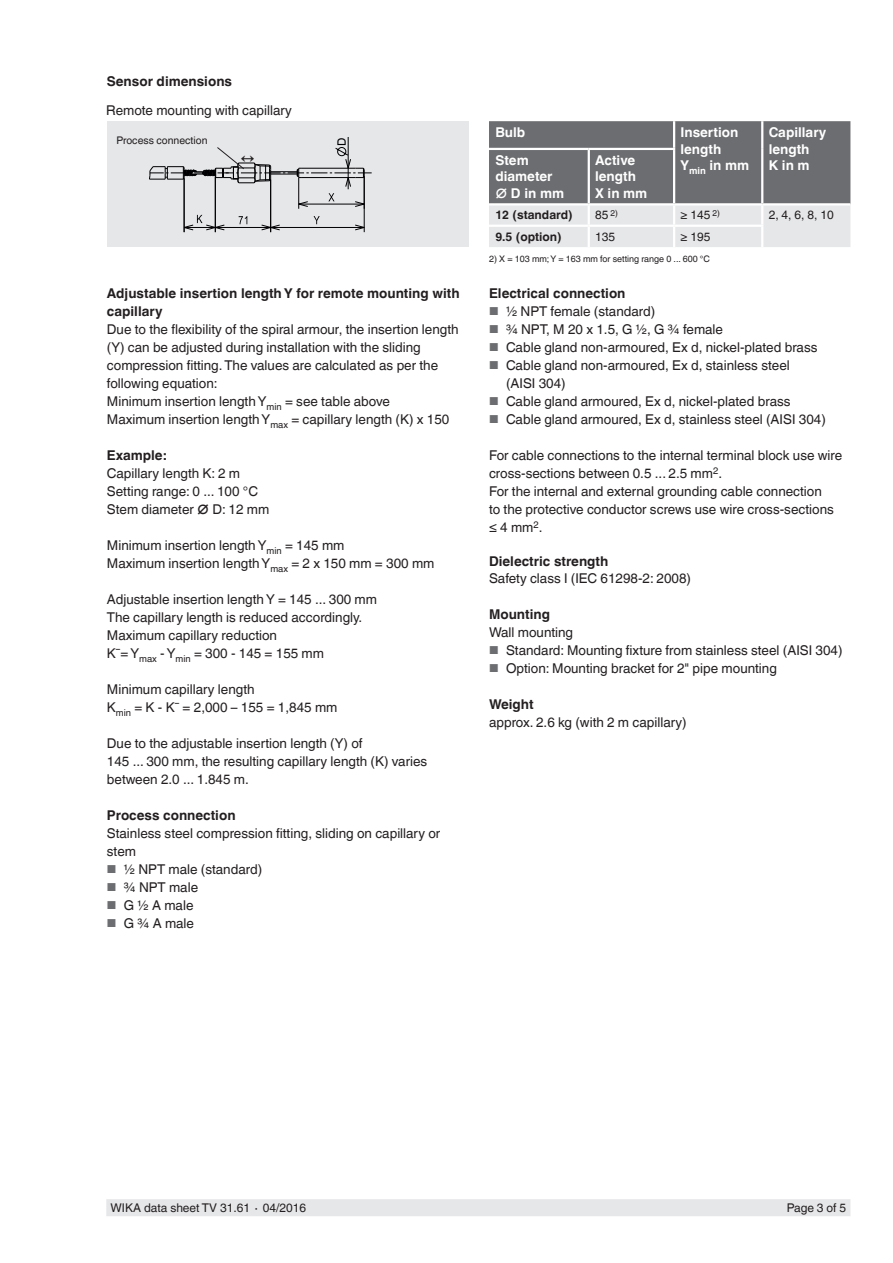
<style>
.page{position:relative;width:893px;height:1263px;background:#fff}
.page>*{position:absolute;margin:0;border:0;box-sizing:border-box;transform-origin:0 0}
.t1{font:18px "Helvetica World";color:#231f20}
.t2{font:13.5px/18px "Helvetica World";color:#231f20}
.t3{font:700 13.5px/18px "Helvetica World";color:#231f20}
.t4{font:700 13.5px/16.5px "Helvetica World";color:#fff}
.t5{font:12px "Helvetica World";color:#231f20}
.t6{font:700 12px "Helvetica World";color:#231f20}
.t7{font:11.55px "Helvetica World";color:#000002}
.t8{font:10.5px "Helvetica World";color:#231f20}
.t9{font:9px "Helvetica World";color:#231f20}
.s1{font-weight:700}
.s2{font-size:11.55px;color:#6c6d70}
</style>
<div class="page">
<div style="left:106px;top:1199px;width:744px;height:17px;background:#e6e7e9"></div>
<svg style="left:489px;top:121px;width:361px;height:126px;background:#959698"></svg>
<hr style="left:761px;top:121px;width:2px;height:28px;background:#fff">
<hr style="left:489px;top:148px;width:100px;height:2px;background:#fff">
<hr style="left:589px;top:148px;width:86px;height:2px;background:#fff">
<hr style="left:588px;top:150px;width:2px;height:53px;background:#fff">
<hr style="left:673px;top:150px;width:2px;height:53px;background:#fff">
<hr style="left:761px;top:149px;width:2px;height:54px;background:#fff">
<hr style="left:673px;top:205px;width:2px;height:20px;background:#fff">
<hr style="left:761px;top:205px;width:2px;height:20px;background:#fff">
<hr style="left:673px;top:227px;width:2px;height:20px;background:#fff">
<hr style="left:761px;top:227px;width:2px;height:20px;background:#fff">
<hr style="left:673px;top:121px;width:2px;height:27px;background:#fff">
<hr style="left:762px;top:203px;width:88px;height:2px;background:#fff">
<hr style="left:489px;top:203px;width:100px;height:2px;background:#fff">
<hr style="left:589px;top:203px;width:85px;height:2px;background:#fff">
<hr style="left:588px;top:205px;width:2px;height:20px;background:#fff">
<hr style="left:674px;top:203px;width:88px;height:2px;background:#fff">
<hr style="left:489px;top:225px;width:100px;height:2px;background:#fff">
<hr style="left:589px;top:225px;width:85px;height:2px;background:#fff">
<hr style="left:588px;top:227px;width:2px;height:20px;background:#fff">
<hr style="left:674px;top:225px;width:89px;height:2px;background:#fff">
<div style="left:107px;top:121px;width:361px;height:126px;background:#e6e7e9"></div>
<hr style="left:298px;top:178px;width:1px;height:31px;background:#000002">
<hr style="left:364px;top:176px;width:1px;height:56px;background:#000002">
<hr style="left:270px;top:180px;width:1px;height:52px;background:#000002">
<hr style="left:215px;top:177px;width:1px;height:55px;background:#000002">
<hr style="left:184px;top:178px;width:1px;height:54px;background:#000002">
<svg style="left:314px;top:216px;width:6px;height:8px"></svg>
<svg style="left:355px;top:224px;width:10px;height:7px"></svg>
<hr style="left:271px;top:227px;width:93px;height:1px;background:#000002">
<svg style="left:239px;top:216px;width:8px;height:8px"></svg>
<svg style="left:261px;top:224px;width:19px;height:7px"></svg>
<hr style="left:215px;top:227px;width:56px;height:1px;background:#000002">
<svg style="left:183px;top:215px;width:42px;height:16px"></svg>
<hr style="left:184px;top:227px;width:31px;height:1px;background:#000002">
<hr style="left:348px;top:137px;width:1px;height:52px;background:#000002">
<svg style="left:149px;top:146px;width:223px;height:61px"></svg>
<p class="t3" style="left:107px;top:73px;width:127px">Sensor dimensions</p>
<p class="t2" style="left:106px;top:102px;width:187px">Remote mounting with capillary</p>
<p class="t8" style="left:116px;top:135px;width:93px">Process connection</p>
<p class="t7" style="left:335px;top:146px;width:10px;rotate:-90deg">D</p>
<h1 class="t1" style="left:237px;top:164px;width:12px;rotate:-90deg">↕</h1>
<p class="t3" style="left:107px;top:284px;width:354px">Adjustable insertion length Y for remote mounting with capillary</p>
<p class="t2" style="left:107px;top:320px;width:353px">Due to the flexibility of the spiral armour, the insertion length (Y) can be adjusted during installation with the sliding compression fitting. The values are calculated as per the following equation:<br>Minimum insertion length Y<sub>min</sub> = see table above<br>Maximum insertion length Y<sub>max</sub> = capillary length (K) x 150</p>
<p class="t3" style="left:107px;top:446px;width:61px">Example:</p>
<p class="t2" style="left:107px;top:464px;width:164px">Capillary length K: 2 m<br>Setting range: 0 ... 100 °C<br>Stem diameter <span class="s1">∅</span> D: 12 mm</p>
<p class="t2" style="left:107px;top:536px;width:329px">Minimum insertion length Y<sub>min</sub> = 145 mm<br>Maximum insertion length Y<sub>max</sub> = 2 x 150 mm = 300 mm</p>
<p class="t2" style="left:107px;top:590px;width:272px">Adjustable insertion length Y = 145 ... 300 mm The capillary length is reduced accordingly.<br>Maximum capillary reduction<br>K¯= Y<sub>max</sub> - Y<sub>min</sub> = 300 - 145 = 155 mm</p>
<p class="t2" style="left:107px;top:680px;width:232px">Minimum capillary length<br>K<sub>min</sub> = K - K¯ = 2,000 – 155 = 1,845 mm</p>
<p class="t2" style="left:107px;top:734px;width:322px">Due to the adjustable insertion length (Y) of<br>145 ... 300 mm, the resulting capillary length (K) varies between 2.0 ... 1.845 m.</p>
<p class="t3" style="left:107px;top:806px;width:130px">Process connection</p>
<p class="t2" style="left:107px;top:824px;width:335px">Stainless steel compression fitting, sliding on capillary or stem</p>
<p class="t2" style="left:107px;top:860px;width:157px"><span class="s2">■</span> ½ NPT male (standard)</p>
<p class="t2" style="left:107px;top:878px;width:93px"><span class="s2">■</span> ¾ NPT male</p>
<p class="t2" style="left:107px;top:896px;width:88px"><span class="s2">■</span> G ½ A male</p>
<p class="t2" style="left:107px;top:914px;width:89px"><span class="s2">■</span> G ¾ A male</p>
<p class="t4" style="left:495px;top:124px;width:31px">Bulb</p>
<p class="t4" style="left:680px;top:124px;width:70px">Insertion length<br>Y<sub>min</sub> in mm</p>
<p class="t4" style="left:769px;top:124px;width:59px">Capillary length</p>
<p class="t4" style="left:495px;top:152px;width:35px">Stem</p>
<p class="t4" style="left:595px;top:152px;width:54px">Active length<br>X in mm</p>
<p class="t4" style="left:769px;top:157px;width:42px">K in m</p>
<p class="t4" style="left:495px;top:169px;width:70px">diameter ∅ D in mm</p>
<p class="t6" style="left:495px;top:208px;width:79px">12 (standard)</p>
<p class="t5" style="left:595px;top:208px;width:24px">85 <sup>2)</sup></p>
<p class="t5" style="left:680px;top:208px;width:41px">≥ 145 <sup>2)</sup></p>
<p class="t5" style="left:769px;top:208px;width:67px">2, 4, 6, 8, 10</p>
<p class="t6" style="left:495px;top:230px;width:68px">9.5 (option)</p>
<p class="t5" style="left:595px;top:230px;width:22px">135</p>
<p class="t5" style="left:680px;top:230px;width:31px">≥ 195</p>
<p class="t9" style="left:489px;top:254px;width:223px">2) X = 103 mm; Y = 163 mm for setting range 0 ... 600 °C</p>
<p class="t3" style="left:489px;top:284px;width:138px">Electrical connection</p>
<p class="t2" style="left:489px;top:302px;width:168px"><span class="s2">■</span> ½ NPT female (standard)</p>
<p class="t2" style="left:489px;top:320px;width:236px"><span class="s2">■</span> ¾ NPT, M 20 x 1.5, G ½, G ¾ female</p>
<p class="t2" style="left:489px;top:338px;width:330px"><span class="s2">■</span> Cable gland non-armoured, Ex d, nickel-plated brass</p>
<p class="t2" style="left:506px;top:356px;width:285px;text-indent:-17px"><span class="s2">■</span> Cable gland non-armoured, Ex d, stainless steel (AISI 304)</p>
<p class="t2" style="left:489px;top:392px;width:303px"><span class="s2">■</span> Cable gland armoured, Ex d, nickel-plated brass</p>
<p class="t2" style="left:489px;top:410px;width:338px"><span class="s2">■</span> Cable gland armoured, Ex d, stainless steel (AISI 304)</p>
<p class="t2" style="left:489px;top:446px;width:355px">For cable connections to the internal terminal block use wire cross-sections between 0.5 ... 2.5 mm<sup>2</sup>.<br>For the internal and external grounding cable connection<br>to the protective conductor screws use wire cross-sections ≤ 4 mm<sup>2</sup>.</p>
<p class="t3" style="left:489px;top:553px;width:121px">Dielectric strength</p>
<p class="t2" style="left:489px;top:569px;width:204px">Safety class I (IEC 61298-2: 2008)</p>
<p class="t3" style="left:489px;top:605px;width:63px">Mounting</p>
<p class="t2" style="left:489px;top:623px;width:86px">Wall mounting</p>
<p class="t2" style="left:489px;top:641px;width:355px"><span class="s2">■</span> Standard: Mounting fixture from stainless steel (AISI 304)</p>
<p class="t2" style="left:489px;top:659px;width:289px"><span class="s2">■</span> Option: Mounting bracket for 2" pipe mounting</p>
<p class="t3" style="left:489px;top:695px;width:46px">Weight</p>
<p class="t2" style="left:489px;top:713px;width:199px">approx. 2.6 kg (with 2 m capillary)</p>
<p class="t5" style="left:111px;top:1201px;width:197px">WIKA data sheet TV 31.61 ∙ 04/2016</p>
<p class="t5" style="left:787px;top:1201px;width:61px">Page 3 of 5</p>
</div>
